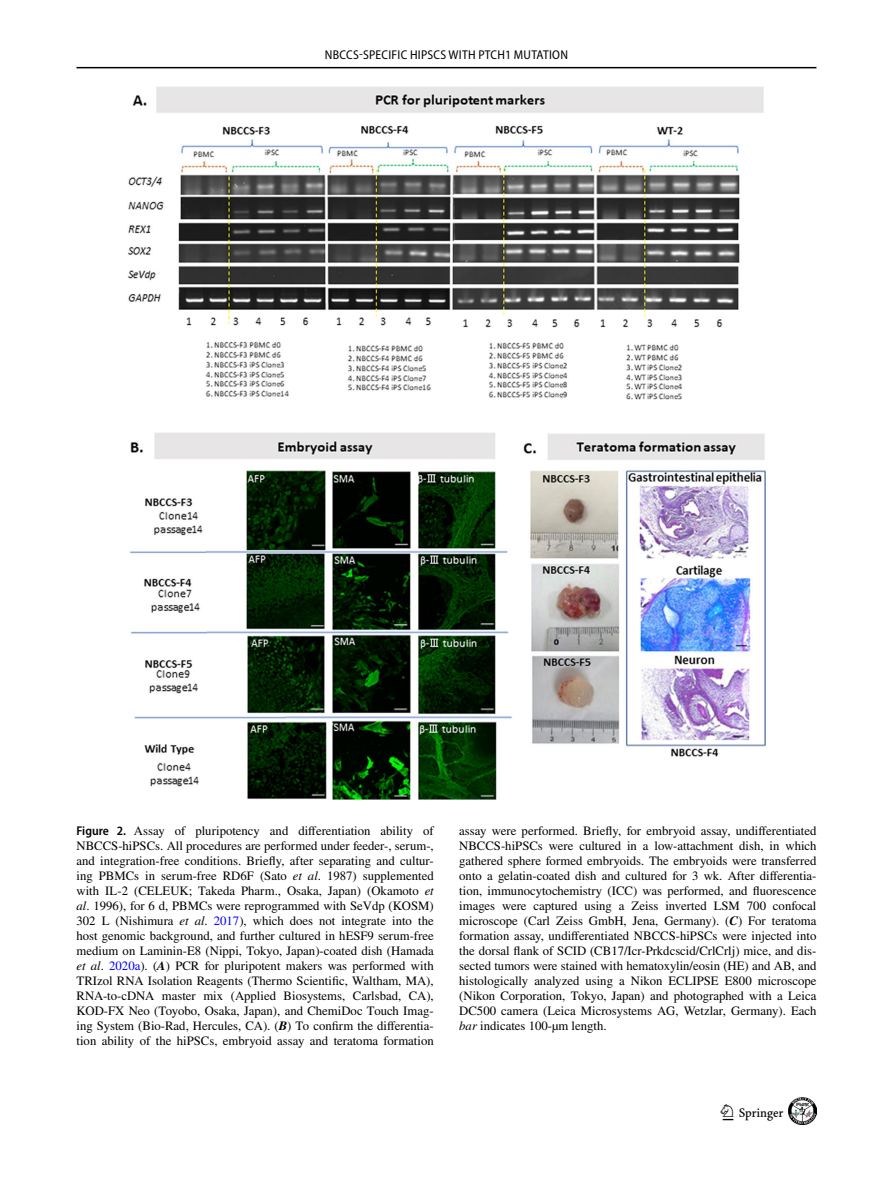
<style>
.page{position:relative;width:893px;height:1187px;background:#fff}
.page>*{position:absolute;margin:0;border:0;box-sizing:border-box;transform-origin:0 0}
.t1{font:22.5px "Springnew Regular 3";color:#000}
.t2{font:12.75px/15px "STIX";color:#000;text-align:justify}
.t3{font:12.75px "Myriad Pro Semi Cn 3";letter-spacing:.02em;color:#000}
.s1{font-family:"Myriad Pro";font-weight:600;font-stretch:semi-condensed}
.s2{font-style:italic}
.s3{color:#00f}
.s4{font-weight:700;font-style:italic}
</style>
<div class="page">
<hr style="left:77px;top:67px;width:739px;height:1px;background:#000">
<img style="left:789px;top:1097px;width:27px;height:27px">
<img style="left:127px;top:87px;width:638px;height:712px">
<p class="t3" style="left:325px;top:48px;width:245px">NBCCS-SPECIFIC HIPSCS WITH PTCH1 MUTATION</p>
<p class="t2" style="left:77px;top:823px;width:359px"><span class="s1">Figure 2.</span> Assay of pluripotency and differentiation ability of NBCCS-hiPSCs. All procedures are performed under feeder-, serum-, and integration-free conditions. Briefly, after separating and cultur&shy;ing PBMCs in serum-free RD6F (Sato <span class="s2">et al</span>. 1987) supplemented with IL-2 (CELEUK; Takeda Pharm., Osaka, Japan) (Okamoto <span class="s2">et al</span>. 1996), for 6 d, PBMCs were reprogrammed with SeVdp (KOSM)<br>302 L (Nishimura <span class="s2">et al</span>. <span class="s3">2017</span>), which does not integrate into the host genomic background, and further cultured in hESF9 serum-free medium on Laminin-E8 (Nippi, Tokyo, Japan)-coated dish (Hamada <span class="s2">et al</span>. <span class="s3">2020a</span>). (<span class="s4">A</span>) PCR for pluripotent makers was performed with TRIzol RNA Isolation Reagents (Thermo Scientific, Waltham, MA), RNA-to-cDNA master mix (Applied Biosystems, Carlsbad, CA), KOD-FX Neo (Toyobo, Osaka, Japan), and ChemiDoc Touch Imag&shy;ing System (Bio-Rad, Hercules, CA). (<span class="s4">B</span>) To confirm the differentia&shy;tion ability of the hiPSCs, embryoid assay and teratoma formation</p>
<p class="t2" style="left:459px;top:823px;width:359px">assay were performed. Briefly, for embryoid assay, undifferentiated NBCCS-hiPSCs were cultured in a low-attachment dish, in which gathered sphere formed embryoids. The embryoids were transferred onto a gelatin-coated dish and cultured for 3 wk. After differentia&shy;tion, immunocytochemistry (ICC) was performed, and fluorescence images were captured using a Zeiss inverted LSM 700 confocal microscope (Carl Zeiss GmbH, Jena, Germany). (<span class="s4">C</span>) For teratoma formation assay, undifferentiated NBCCS-hiPSCs were injected into the dorsal flank of SCID (CB17/Icr-Prkdcscid/CrlCrlj) mice, and dis&shy;sected tumors were stained with hematoxylin/eosin (HE) and AB, and histologically analyzed using a Nikon ECLIPSE E800 microscope (Nikon Corporation, Tokyo, Japan) and photographed with a Leica DC500 camera (Leica Microsystems AG, Wetzlar, Germany). Each <span class="s2">bar</span> indicates 100-µm length.</p>
<h1 class="t1" style="left:723px;top:1104px;width:62px">1 3</h1>
</div>
